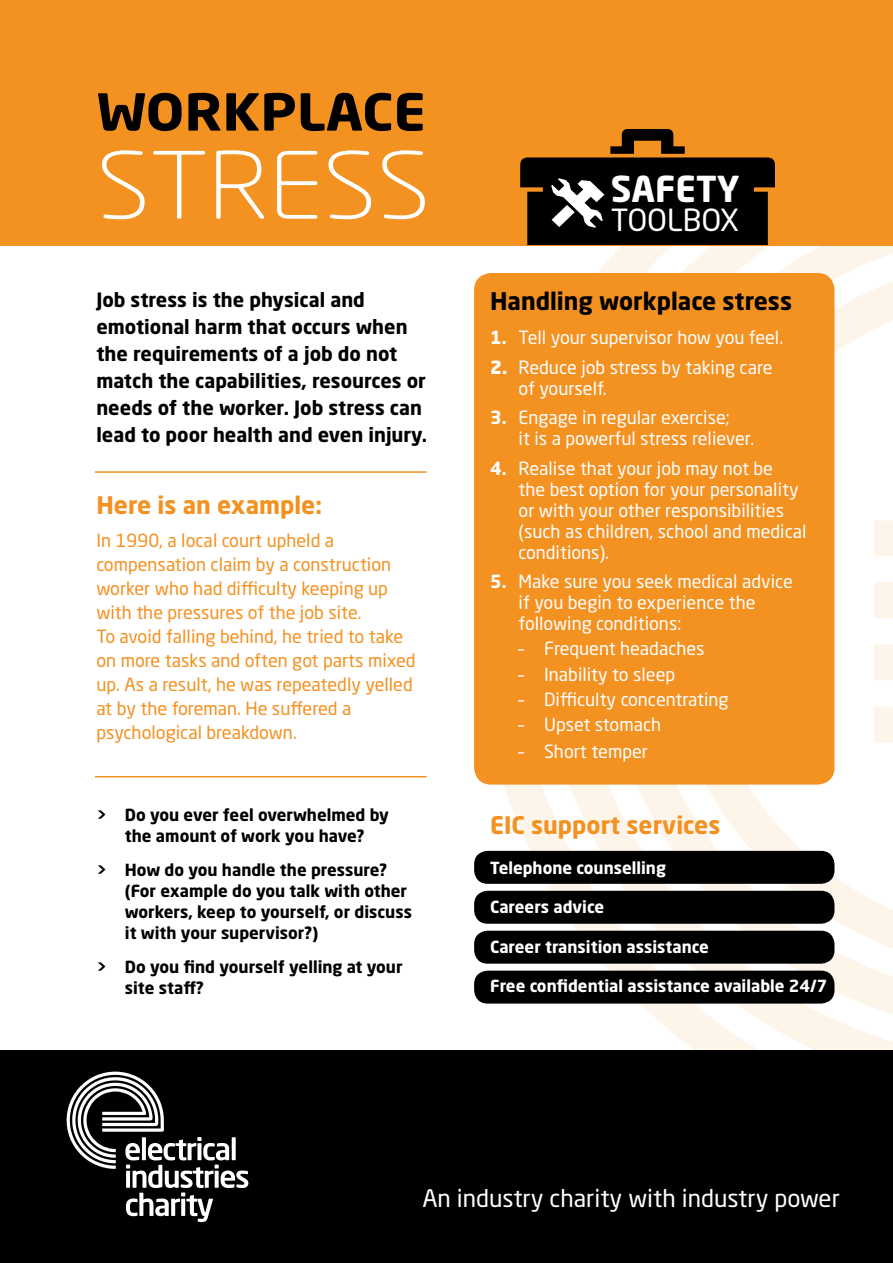
<style>
.page{position:relative;width:893px;height:1263px;background:#fff}
.page>*{position:absolute;margin:0;border:0;box-sizing:border-box;transform-origin:0 0}
.t1{font:300 91.35px "Neo Sans Std";color:#fff;scale:1.11 1}
.t2{font:700 50.25px "Neo Sans Std";color:#000;scale:1.11 1}
.t3{font:700 35.4px "Neo Sans Std";color:#fff}
.t4{font:30.15px "Neo Sans Std";color:#fff}
.t5{font:24px "Neo Sans Std";color:#fff}
.t6{font:700 24px "Neo Sans Std";color:#f39121}
.t7{font:700 24px "Neo Sans Std";color:#000}
.t8{font:700 19.5px/27px "Neo Sans Std";color:#000}
.t9{font:18px/21px "Neo Sans Std";color:#fff}
.t10{font:18px/24px "Neo Sans Std";color:#f39121}
.t11{font:700 16.5px/21px "Neo Sans Std";color:#000}
.t12{font:700 16.5px "Neo Sans Std";color:#fff}
.s1{font-weight:700}
.s2{font-weight:900}
</style>
<div class="page">
<svg style="left:475px;top:245px;width:418px;height:805px"></svg>
<div style="left:0;top:1050px;width:893px;height:213px;background:#000"></div>
<div style="left:0;top:0;width:893px;height:245px;background:#f39121"></div>
<svg style="left:520px;top:129px;width:255px;height:116px"></svg>
<div style="left:474px;top:273px;width:360px;height:511px;background:#f39121;border-radius:17px"></div>
<div style="left:474px;top:851px;width:360px;height:33px;background:#000;border-radius:14px"></div>
<div style="left:474px;top:891px;width:360px;height:33px;background:#000;border-radius:14px"></div>
<div style="left:474px;top:931px;width:360px;height:33px;background:#000;border-radius:14px"></div>
<div style="left:474px;top:971px;width:360px;height:32px;background:#000;border-radius:14px"></div>
<hr style="left:95px;top:776px;width:332px;height:1px;background:#f39121">
<hr style="left:95px;top:471px;width:332px;height:2px;background:#f39121">
<svg style="left:66px;top:1071px;width:182px;height:151px"></svg>
<h2 class="t2" style="left:96px;top:80px;width:298px">WORKPLACE</h2>
<h1 class="t1" style="left:96px;top:131px;width:302px">STRESS</h1>
<p class="t8" style="left:96px;top:286px;width:332px">Job stress is the physical and emotional harm that occurs when the requirements of a job do not match the capabilities, resources or needs of the worker. Job stress can lead to poor health and even injury.</p>
<h3 class="t6" style="left:96px;top:490px;width:227px">Here is an example:</h3>
<p class="t10" style="left:96px;top:528px;width:321px">In 1990, a local court upheld a compensation claim by a construction worker who had difficulty keeping up with the pressures of the job site.<br>To avoid falling behind, he tried to take on more tasks and often got parts mixed up. As a result, he was repeatedly yelled at by the foreman. He suffered a psychological breakdown.</p>
<p class="t11" style="left:96px;top:804px;width:294px;text-align:center">&gt; Do you ever feel overwhelmed by the amount of work you have?</p>
<p class="t11" style="left:125px;top:859px;width:289px;text-indent:-28px">&gt; How do you handle the pressure? (For example do you talk with other workers, keep to yourself, or discuss it with your supervisor?)</p>
<p class="t11" style="left:125px;top:956px;width:279px;text-indent:-28px">&gt; Do you find yourself yelling at your site staff?</p>
<h3 class="t3" style="left:611px;top:166px;width:130px">SAFETY</h3>
<h3 class="t4" style="left:611px;top:201px;width:130px">TOOLBOX</h3>
<h3 class="t7" style="left:490px;top:286px;width:304px">Handling workplace stress</h3>
<p class="t9" style="left:490px;top:327px;width:295px"><span class="s1">1.</span> Tell your supervisor how you feel.</p>
<p class="t9" style="left:519px;top:356px;width:256px;text-indent:-28px"><span class="s2">2.</span> Reduce job stress by taking care of yourself.</p>
<p class="t9" style="left:519px;top:407px;width:237px;text-indent:-28px"><span class="s1">3.</span> Engage in regular exercise;<br>it is a powerful stress reliever.</p>
<p class="t9" style="left:519px;top:457px;width:290px;text-indent:-28px"><span class="s1">4.</span> Realise that your job may not be<br>the best option for your personality or with your other responsibilities (such as children, school and medical conditions).</p>
<p class="t9" style="left:519px;top:571px;width:276px;text-indent:-28px"><span class="s1">5.</span> Make sure you seek medical advice if you begin to experience the following conditions:</p>
<p class="t9" style="left:519px;top:638px;width:188px">– Frequent headaches</p>
<p class="t9" style="left:519px;top:663px;width:158px">– Inability to sleep</p>
<p class="t9" style="left:519px;top:688px;width:211px">– Difficulty concentrating</p>
<p class="t9" style="left:519px;top:714px;width:144px">– Upset stomach</p>
<p class="t9" style="left:519px;top:740px;width:131px">– Short temper</p>
<h3 class="t6" style="left:490px;top:810px;width:232px">EIC support services</h3>
<p class="t12" style="left:490px;top:857px;width:177px">Telephone counselling</p>
<p class="t12" style="left:490px;top:896px;width:116px">Careers advice</p>
<p class="t12" style="left:490px;top:936px;width:220px">Career transition assistance</p>
<p class="t12" style="left:490px;top:975px;width:339px">Free confidential assistance available 24/7</p>
<h3 class="t5" style="left:422px;top:1183px;width:419px">An industry charity with industry power</h3>
</div>
